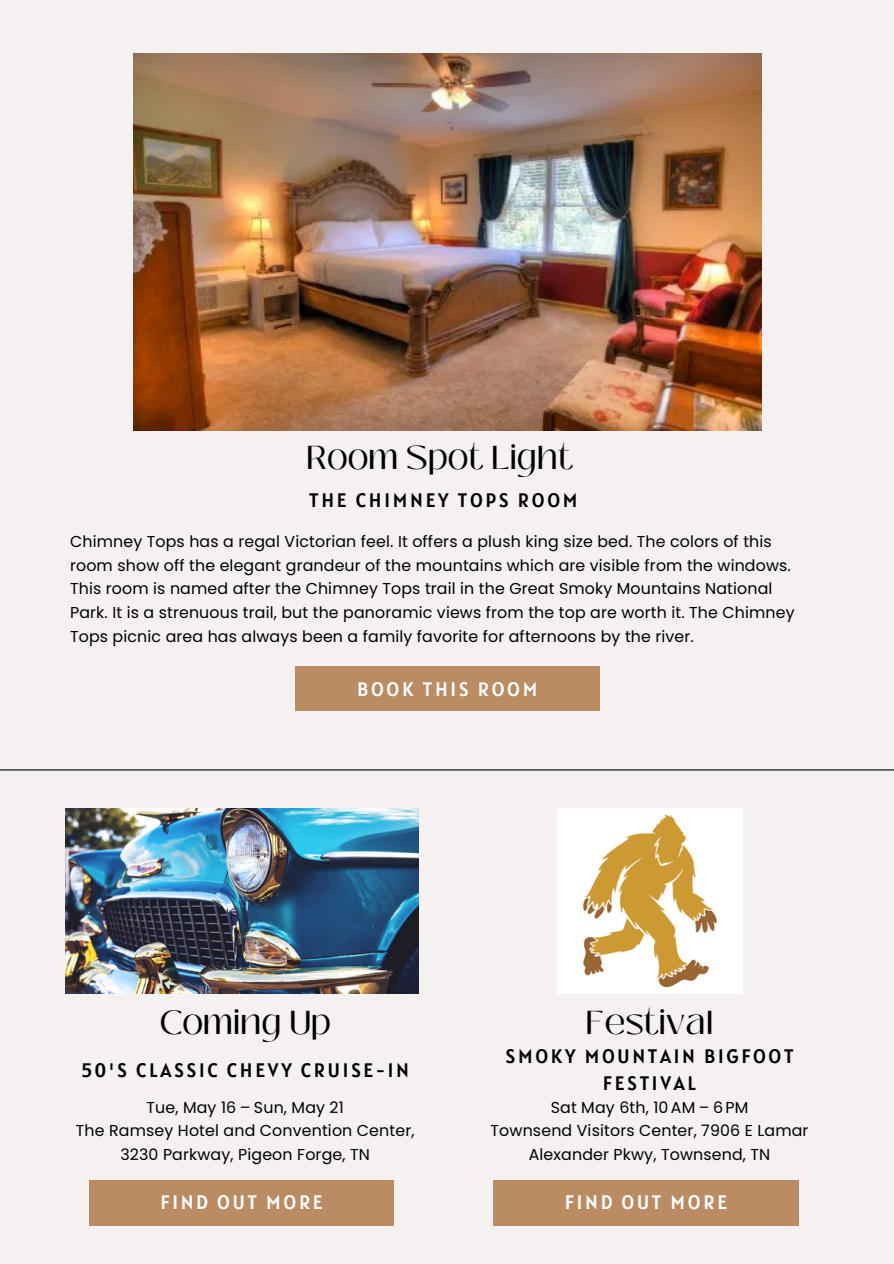
<style>
.page{position:relative;width:894px;height:1264px;background:#fff}
.page>*{position:absolute;margin:0;border:0;box-sizing:border-box;transform-origin:0 0}
.t1{font:33px "Black Mango";color:#000}
.t2{font:19.5px/27px "Alatsi";letter-spacing:.14em;color:#000;text-align:center}
.t3{font:19.5px "Alatsi";letter-spacing:.14em;color:#fff}
.t4{font:15.75px/23.7px "Poppins";letter-spacing:.01em;color:#000;text-align:center}
</style>
<div class="page">
<div style="left:0;top:0;width:893px;height:1263px;background:#f4f1f0"></div>
<hr style="left:0;top:769px;width:893px;height:1px;background:#000">
<div style="left:89px;top:1180px;width:305px;height:45px;background:#bb8b64"></div>
<div style="left:493px;top:1180px;width:305px;height:45px;background:#bb8b64"></div>
<img style="left:66px;top:808px;width:352px;height:185px">
<img style="left:557px;top:808px;width:185px;height:185px">
<img style="left:134px;top:54px;width:627px;height:376px">
<div style="left:295px;top:666px;width:304px;height:44px;background:#bb8b64"></div>
<h1 class="t1" style="left:306px;top:433px;width:268px">Room Spot Light</h1>
<p class="t2" style="left:309px;top:486px;width:269px">THE CHIMNEY TOPS ROOM</p>
<p class="t4" style="left:70px;top:529px;width:726px;text-align:left">Chimney Tops has a regal Victorian feel. It offers a plush king size bed. The colors of this room show off the elegant grandeur of the mountains which are visible from the windows.<br>This room is named after the Chimney Tops trail in the Great Smoky Mountains National Park. It is a strenuous trail, but the panoramic views from the top are worth it. The Chimney Tops picnic area has always been a family favorite for afternoons by the river.</p>
<p class="t3" style="left:357px;top:676px;width:181px">BOOK THIS ROOM</p>
<h1 class="t1" style="left:159px;top:997px;width:173px">Coming Up</h1>
<h1 class="t1" style="left:585px;top:997px;width:129px">Festival</h1>
<p class="t2" style="left:81px;top:1056px;width:329px">50'S CLASSIC CHEVY CRUISE-IN</p>
<p class="t2" style="left:505px;top:1042px;width:289px">SMOKY MOUNTAIN BIGFOOT<br>FESTIVAL</p>
<p class="t4" style="left:76px;top:1095px;width:340px">Tue, May 16 – Sun, May 21<br>The Ramsey Hotel and Convention Center,<br>3230 Parkway, Pigeon Forge, TN</p>
<p class="t4" style="left:490px;top:1095px;width:319px">Sat May 6th, 10AM – 6PM<br>Townsend Visitors Center, 7906 E Lamar<br>Alexander Pkwy, Townsend, TN</p>
<p class="t3" style="left:160px;top:1189px;width:164px">FIND OUT MORE</p>
<p class="t3" style="left:565px;top:1189px;width:164px">FIND OUT MORE</p>
</div>
